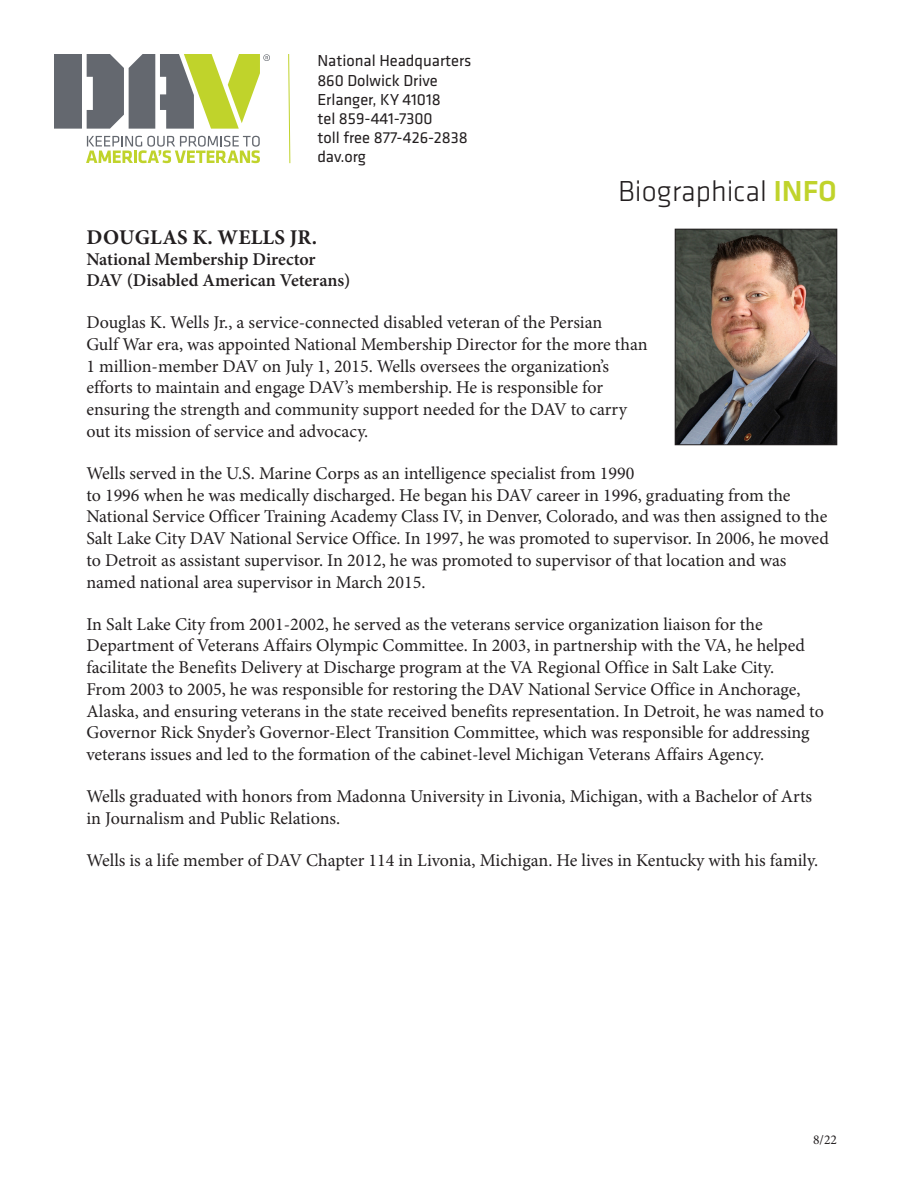
<style>
.page{position:relative;width:918px;height:1188px;background:#fff}
.page>*{position:absolute;margin:0;border:0;box-sizing:border-box;transform-origin:0 0}
.t1{font:300 30px "Klavika";color:#231f20}
.NAME{font:700 21px "Minion Pro";letter-spacing:.01em;color:#231f20}
.Body_copy{font:18px/21.8px "Minion Pro";color:#231f20}
.t2{font:600 18px/21px "Minion Pro";letter-spacing:-.005em;color:#231f20}
.t3{font:16.5px/19.2px "Klavika";color:#231f20}
.t4{font:13.5px "Minion Pro";color:#231f20}
.s1{font-weight:500;color:#c0d32b}
</style>
<div class="page">
<svg style="left:86px;top:136px;width:174px;height:27px"></svg>
<svg style="left:54px;top:54px;width:216px;height:75px"></svg>
<svg style="left:288px;top:54px;width:3px;height:110px"></svg>
<img style="left:677px;top:231px;width:158px;height:212px">
<div style="left:675px;top:229px;width:162px;height:216px;border:1px solid #231f20"></div>
<p class="t3" style="left:317px;top:51px;width:156px">National Headquarters<br>860 Dolwick Drive<br>Erlanger, KY 41018<br>tel 859-441-7300<br>toll free 877-426-2838 dav.org</p>
<h1 class="t1" style="left:618px;top:173px;width:220px">Biographical <span class="s1">INFO</span></h1>
<p class="NAME" style="left:87px;top:223px;width:232px">DOUGLAS K. WELLS JR.</p>
<p class="t2" style="left:86px;top:249px;width:266px">National Membership Director<br>DAV (Disabled American Veterans)</p>
<p class="Body_copy" style="left:86px;top:312px;width:563px">Douglas K. Wells Jr., a service-connected disabled veteran of the Persian<br>Gulf War era, was appointed National Membership Director for the more than 1 million-member DAV on July 1, 2015. Wells oversees the organization’s efforts to maintain and engage DAV’s membership. He is responsible for ensuring the strength and community support needed for the DAV to carry out its mission of service and advocacy.</p>
<p class="Body_copy" style="left:86px;top:462px;width:744px">Wells served in the U.S. Marine Corps as an intelligence specialist from 1990<br>to 1996 when he was medically discharged. He began his DAV career in 1996, graduating from the National Service Officer Training Academy Class IV, in Denver, Colorado, and was then assigned to the Salt Lake City DAV National Service Office. In 1997, he was promoted to supervisor. In 2006, he moved to Detroit as assistant supervisor. In 2012, he was promoted to supervisor of that location and was named national area supervisor in March 2015.</p>
<p class="Body_copy" style="left:86px;top:613px;width:739px">In Salt Lake City from 2001-2002, he served as the veterans service organization liaison for the Department of Veterans Affairs Olympic Committee. In 2003, in partnership with the VA, he helped facilitate the Benefits Delivery at Discharge program at the VA Regional Office in Salt Lake City.<br>From 2003 to 2005, he was responsible for restoring the DAV National Service Office in Anchorage, Alaska, and ensuring veterans in the state received benefits representation. In Detroit, he was named to Governor Rick Snyder’s Governor-Elect Transition Committee, which was responsible for addressing veterans issues and led to the formation of the cabinet-level Michigan Veterans Affairs Agency.</p>
<p class="Body_copy" style="left:86px;top:786px;width:727px">Wells graduated with honors from Madonna University in Livonia, Michigan, with a Bachelor of Arts in Journalism and Public Relations.</p>
<p class="Body_copy" style="left:86px;top:849px;width:733px">Wells is a life member of DAV Chapter 114 in Livonia, Michigan. He lives in Kentucky with his family.</p>
<p class="t4" style="left:813px;top:1130px;width:25px">8/22</p>
</div>
